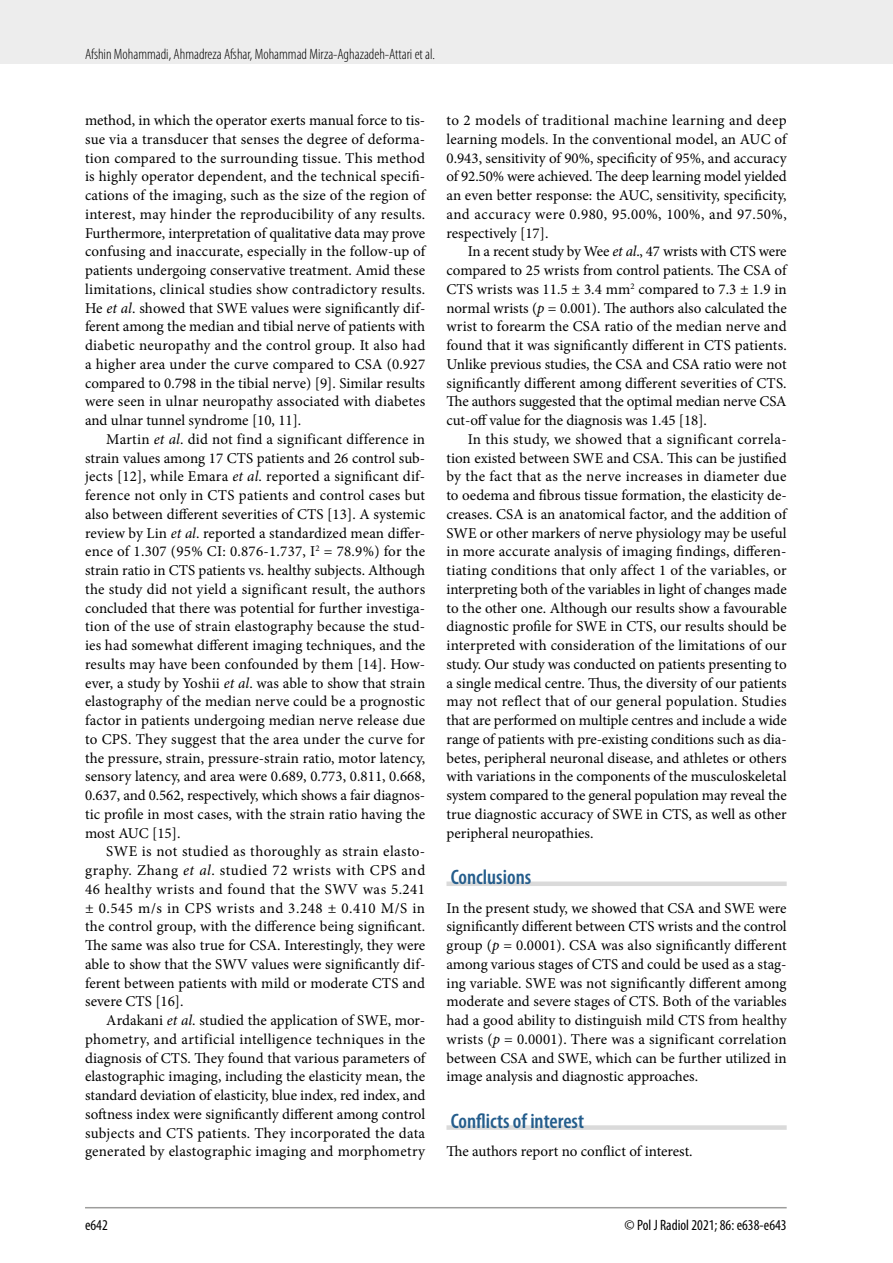
<style>
.page{position:relative;width:893px;height:1263px;background:#fff}
.page>*{position:absolute;margin:0;border:0;box-sizing:border-box;transform-origin:0 0}
.t1{font:600 condensed 21px "Myriad Pro";color:#245d8c}
.t2{font:15px/18.8px "Minion Pro";color:#000;text-align:justify}
.t3{font:300 condensed 15px "Myriad Pro";color:#000}
.t4{font:condensed 15px "Myriad Pro";color:#000}
.s1{font-style:italic}
</style>
<div class="page">
<div style="left:0;top:0;width:893px;height:64px;background:#ededed"></div>
<hr style="left:85px;top:1207px;width:702px;height:1px;background:#9d9d9c">
<div style="left:446px;top:881px;width:341px;height:5px;background:#dadada"></div>
<div style="left:446px;top:1125px;width:341px;height:5px;background:#dadada"></div>
<p class="t3" style="left:85px;top:45px;width:352px">Afshin Mohammadi, Ahmadreza Afshar, Mohammad Mirza-Aghazadeh-Attari et al.</p>
<p class="t2" style="left:85px;top:111px;width:342px">method, in which the operator exerts manual force to tis&shy;sue via a transducer that senses the degree of deforma&shy;tion compared to the surrounding tissue. This method is highly operator dependent, and the technical specifi&shy;cations of the imaging, such as the size of the region of interest, may hinder the reproducibility of any results.<br>Furthermore, interpretation of qualitative data may prove confusing and inaccurate, especially in the follow-up of patients undergoing conservative treatment. Amid these limitations, clinical studies show contradictory results.<br>He <span class="s1">et al</span>. showed that SWE values were significantly dif&shy;ferent among the median and tibial nerve of patients with diabetic neuropathy and the control group. It also had a higher area under the curve compared to CSA (0.927 compared to 0.798 in the tibial nerve) [9]. Similar results were seen in ulnar neuropathy associated with diabetes and ulnar tunnel syndrome [10, 11].</p>
<p class="t2" style="left:85px;top:430px;width:342px;text-indent:21px">Martin <span class="s1">et al</span>. did not find a significant difference in strain values among 17 CTS patients and 26 control sub&shy;jects [12], while Emara <span class="s1">et al</span>. reported a significant dif&shy;ference not only in CTS patients and control cases but also between different severities of CTS [13]. A systemic review by Lin <span class="s1">et al</span>. reported a standardized mean differ&shy;ence of 1.307 (95% CI: 0.876-1.737, I<sup>2</sup> = 78.9%) for the strain ratio in CTS patients vs. healthy subjects. Although the study did not yield a significant result, the authors concluded that there was potential for further investiga&shy;tion of the use of strain elastography because the stud&shy;ies had somewhat different imaging techniques, and the results may have been confounded by them [14]. How&shy;ever, a study by Yoshii <span class="s1">et al</span>. was able to show that strain elastography of the median nerve could be a prognostic factor in patients undergoing median nerve release due to CPS. They suggest that the area under the curve for the pressure, strain, pressure-strain ratio, motor latency, sensory latency, and area were 0.689, 0.773, 0.811, 0.668, 0.637, and 0.562, respectively, which shows a fair diagnos&shy;tic profile in most cases, with the strain ratio having the most AUC [15].</p>
<p class="t2" style="left:85px;top:842px;width:342px;text-indent:21px">SWE is not studied as thoroughly as strain elasto&shy;graphy. Zhang <span class="s1">et al</span>. studied 72 wrists with CPS and 46 healthy wrists and found that the SWV was 5.241 ± 0.545 m/s in CPS wrists and 3.248 ± 0.410 M/S in the control group, with the difference being significant.<br>The same was also true for CSA. Interestingly, they were able to show that the SWV values were significantly dif&shy;ferent between patients with mild or moderate CTS and severe CTS [16].</p>
<p class="t2" style="left:85px;top:1011px;width:342px;text-indent:21px">Ardakani <span class="s1">et al</span>. studied the application of SWE, mor&shy;phometry, and artificial intelligence techniques in the diagnosis of CTS. They found that various parameters of elastographic imaging, including the elasticity mean, the standard deviation of elasticity, blue index, red index, and softness index were significantly different among control subjects and CTS patients. They incorporated the data generated by elastographic imaging and morphometry</p>
<p class="t2" style="left:446px;top:111px;width:342px">to 2 models of traditional machine learning and deep learning models. In the conventional model, an AUC of 0.943, sensitivity of 90%, specificity of 95%, and accuracy of 92.50% were achieved. The deep learning model yielded an even better response: the AUC, sensitivity, specificity, and accuracy were 0.980, 95.00%, 100%, and 97.50%, respectively [17].</p>
<p class="t2" style="left:446px;top:242px;width:342px;text-indent:21px">In a recent study by Wee <span class="s1">et al</span>., 47 wrists with CTS were compared to 25 wrists from control patients. The CSA of CTS wrists was 11.5 ± 3.4 mm<sup>2</sup> compared to 7.3 ± 1.9 in normal wrists (<span class="s1">p</span> = 0.001). The authors also calculated the wrist to forearm the CSA ratio of the median nerve and found that it was significantly different in CTS patients.<br>Unlike previous studies, the CSA and CSA ratio were not significantly different among different severities of CTS.<br>The authors suggested that the optimal median nerve CSA cut-off value for the diagnosis was 1.45 [18].</p>
<p class="t2" style="left:446px;top:430px;width:342px;text-indent:21px">In this study, we showed that a significant correla&shy;tion existed between SWE and CSA. This can be justified by the fact that as the nerve increases in diameter due to oedema and fibrous tissue formation, the elasticity de&shy;creases. CSA is an anatomical factor, and the addition of SWE or other markers of nerve physiology may be useful in more accurate analysis of imaging findings, differen&shy;tiating conditions that only affect 1 of the variables, or interpreting both of the variables in light of changes made to the other one. Although our results show a favourable diagnostic profile for SWE in CTS, our results should be interpreted with consideration of the limitations of our study. Our study was conducted on patients presenting to a single medical centre. Thus, the diversity of our patients may not reflect that of our general population. Studies that are performed on multiple centres and include a wide range of patients with pre-existing conditions such as dia&shy;betes, peripheral neuronal disease, and athletes or others with variations in the components of the musculoskeletal system compared to the general population may reveal the true diagnostic accuracy of SWE in CTS, as well as other peripheral neuropathies.</p>
<h1 class="t1" style="left:451px;top:864px;width:82px">Conclusions</h1>
<p class="t2" style="left:446px;top:898px;width:342px">In the present study, we showed that CSA and SWE were significantly different between CTS wrists and the control group (<span class="s1">p</span> = 0.0001). CSA was also significantly different among various stages of CTS and could be used as a stag&shy;ing variable. SWE was not significantly different among moderate and severe stages of CTS. Both of the variables had a good ability to distinguish mild CTS from healthy wrists (<span class="s1">p</span> = 0.0001). There was a significant correlation between CSA and SWE, which can be further utilized in image analysis and diagnostic approaches.</p>
<h1 class="t1" style="left:451px;top:1108px;width:135px">Conflicts of interest</h1>
<p class="t2" style="left:446px;top:1142px;width:248px">The authors report no conflict of interest.</p>
<p class="t4" style="left:85px;top:1216px;width:24px">e642</p>
<p class="t4" style="left:625px;top:1216px;width:164px">© Pol J Radiol 2021; 86: e638-e643</p>
</div>
